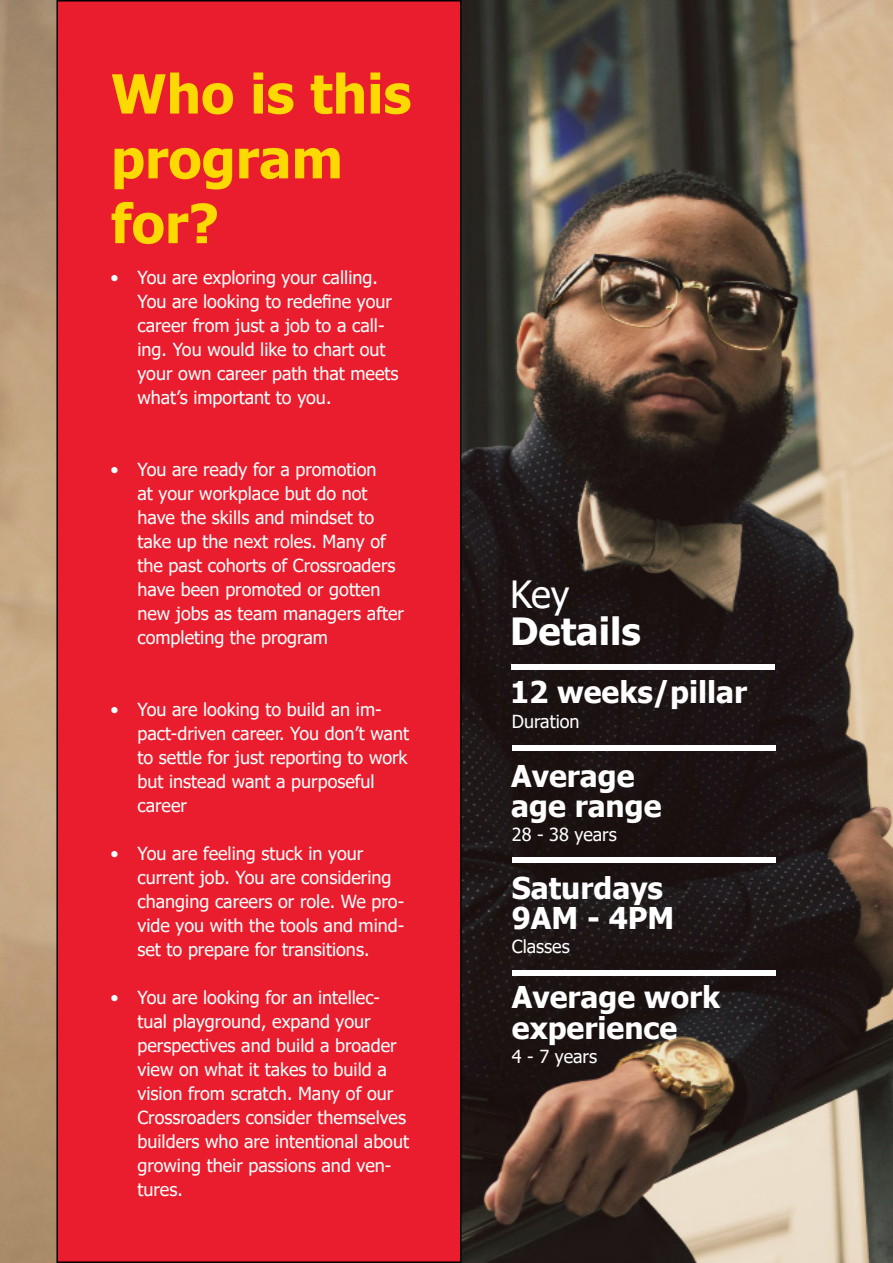
<style>
.page{position:relative;width:893px;height:1263px;background:#fff}
.page>*{position:absolute;margin:0;border:0;box-sizing:border-box;transform-origin:0 0}
.t1{font:700 54px/64.8px "Tahoma";color:#fcd900}
.t2{font:700 37.5px "Tahoma";color:#fff}
.t3{font:37.5px "Tahoma";color:#fff}
.t4{font:700 30px "Tahoma";color:#fff}
.t5{font:18px/24px "Tahoma";color:#fff}
</style>
<div class="page">
<img style="left:0;top:0;width:893px;height:1263px">
<div style="left:57px;top:1px;width:404px;height:1261px;background:#e91d2d"></div>
<div style="left:512px;top:745px;width:263px;height:5px;background:#fff"></div>
<div style="left:512px;top:857px;width:263px;height:5px;background:#fff"></div>
<div style="left:512px;top:970px;width:263px;height:5px;background:#fff"></div>
<div style="left:511px;top:664px;width:264px;height:5px;background:#fff"></div>
<p class="t1" style="left:111px;top:64px;width:302px">Who is this program for?</p>
<p class="t5" style="left:137px;top:266px;width:263px;text-indent:-27px">• You are exploring your calling.<br>You are looking to redefine your career from just a job to a call&shy;ing. You would like to chart out your own career path that meets what’s important to you.</p>
<p class="t5" style="left:137px;top:458px;width:268px;text-indent:-27px">• You are ready for a promotion<br>at your workplace but do not have the skills and mindset to take up the next roles. Many of the past cohorts of Crossroaders have been promoted or gotten new jobs as team managers after completing the program</p>
<p class="t5" style="left:137px;top:698px;width:273px;text-indent:-27px">• You are looking to build an im&shy;pact-driven career. You don’t want to settle for just reporting to work but instead want a purposeful career</p>
<p class="t5" style="left:137px;top:842px;width:268px;text-indent:-27px">• You are feeling stuck in your current job. You are considering changing careers or role. We pro&shy;vide you with the tools and mind&shy;set to prepare for transitions.</p>
<p class="t5" style="left:137px;top:986px;width:273px;text-indent:-27px">• You are looking for an intellec&shy;tual playground, expand your perspectives and build a broader view on what it takes to build a vision from scratch. Many of our<br>Crossroaders consider themselves builders who are intentional about growing their passions and ven&shy;tures.</p>
<p class="t3" style="left:510px;top:569px;width:61px">Key</p>
<p class="t2" style="left:510px;top:605px;width:132px">Details</p>
<p class="t4" style="left:510px;top:671px;width:239px">12 weeks/pillar</p>
<p class="t5" style="left:512px;top:710px;width:69px">Duration</p>
<p class="t4" style="left:511px;top:755px;width:125px">Average</p>
<p class="t4" style="left:511px;top:785px;width:152px">age range</p>
<p class="t5" style="left:512px;top:823px;width:106px">28 - 38 years</p>
<p class="t4" style="left:512px;top:867px;width:153px">Saturdays</p>
<p class="t4" style="left:512px;top:897px;width:164px">9AM - 4PM</p>
<p class="t5" style="left:512px;top:935px;width:59px">Classes</p>
<p class="t4" style="left:512px;top:976px;width:210px">Average work</p>
<p class="t4" style="left:512px;top:1006px;width:167px">experience</p>
<p class="t5" style="left:512px;top:1045px;width:87px">4 - 7 years</p>
</div>
